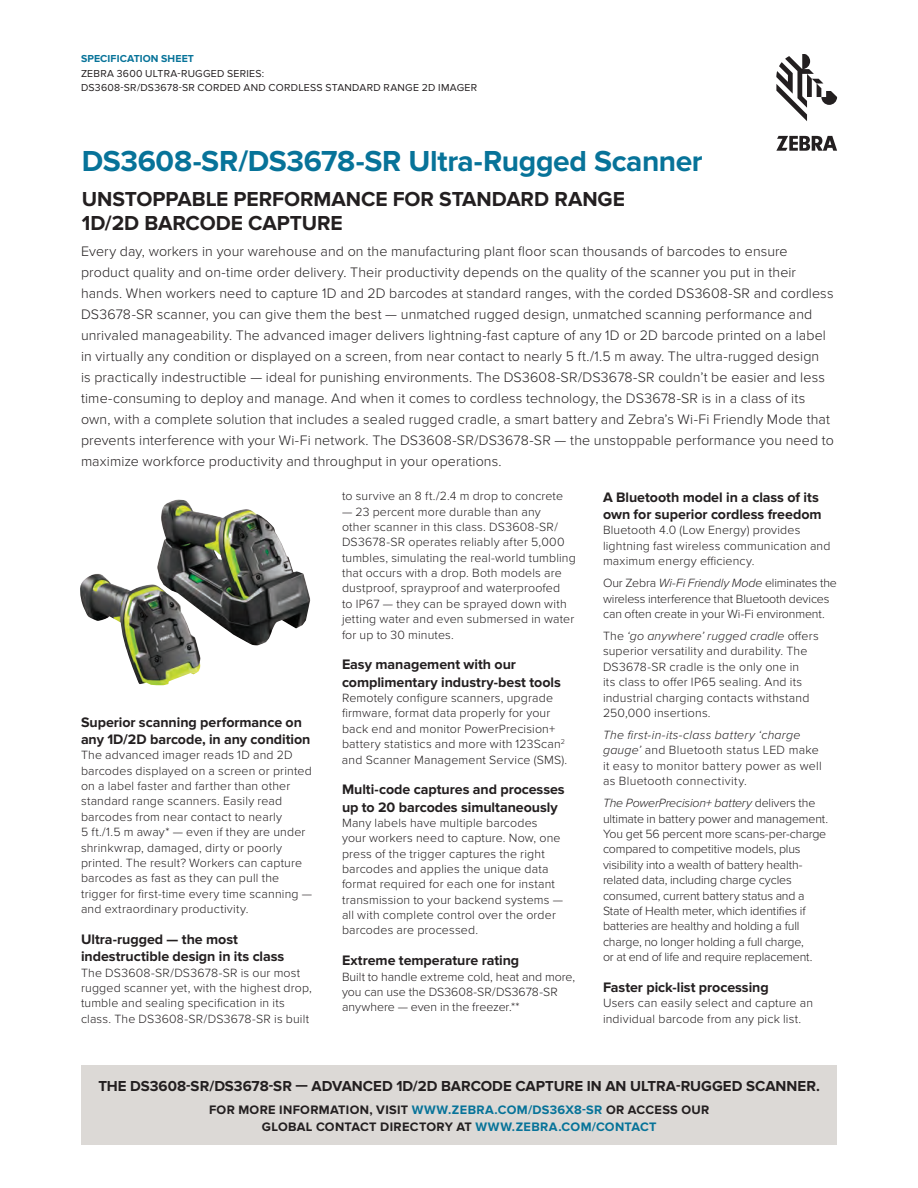
<style>
.page{position:relative;width:918px;height:1188px;background:#fff}
.page>*{position:absolute;margin:0;border:0;box-sizing:border-box;transform-origin:0 0}
.t1{font:700 30px "Proxima Nova";letter-spacing:-.015em;color:#077399}
.t2{font:700 21px "Proxima Nova";color:#231f20}
.t3{font:700 15px "Proxima Nova";color:#231f20}
.t4{font:300 14.25px/21px "Proxima Nova";letter-spacing:.005em;color:#231f20}
.t5{font:700 14.25px/17.2px "Proxima Nova";letter-spacing:-.005em;color:#231f20}
.t6{font:700 12.75px "Proxima Nova";letter-spacing:.025em;color:#231f20}
.t7{font:700 12.75px "Proxima Nova";letter-spacing:.075em;color:#077399}
.t8{font:700 12.75px "Proxima Nova";letter-spacing:.085em;color:#231f20}
.t9{font:300 12.3px/15.3px "Proxima Nova";letter-spacing:.015em;color:#231f20}
.t10{font:300 12.3px/15.3px "Proxima Nova";letter-spacing:-.01em;color:#231f20}
.t11{font:10.5px/14.2px "Proxima Nova";letter-spacing:.025em;color:#231f20}
.t12{font:700 10.5px "Proxima Nova";letter-spacing:.015em;color:#077399}
.s1{font-style:italic}
.s2{color:#077399}
.s3{color:#231f20}
</style>
<div class="page">
<svg style="left:776px;top:54px;width:61px;height:67px"></svg>
<svg style="left:776px;top:136px;width:61px;height:15px"></svg>
<div style="left:81px;top:1065px;width:756px;height:79px;background:#dcd9d6"></div>
<img style="left:80px;top:499px;width:230px;height:187px">
<p class="t12" style="left:81px;top:53px;width:114px">SPECification SHEET</p>
<p class="t11" style="left:81px;top:66px;width:398px">ZEBRA 3600 ULTRA-RUGGED SERIES:<br>DS 3608-SR /DS 3678-SR CORDED AND CORDLESS STANDARD RANGE 2D IMAGER</p>
<h1 class="t1" style="left:82px;top:144px;width:622px">DS3608-SR/DS3678-SR Ultra-Rugged Scanner</h1>
<h2 class="t2" style="left:82px;top:187px;width:157px">Unstopp able per</h2>
<h2 class="t2" style="left:272px;top:187px;width:255px">for mance for standard</h2>
<h2 class="t2" style="left:554px;top:187px;width:70px">range</h2>
<h2 class="t2" style="left:82px;top:211px;width:226px">1D/2D barc ode capture</h2>
<p class="t4" style="left:81px;top:241px;width:754px">Every day, workers in your warehouse and on the manufacturing plant floor scan thousands of barcodes to ensure product quality and on-time order delivery. Their productivity depends on the quality of the scanner you put in their hands. When workers need to capture 1D and 2D barcodes at standard ranges, with the corded DS3608-SR and cordless DS3678-SR scanner, you can give them the best — unmatched rugged design, unmatched scanning performance and unrivaled manageability. The advanced imager delivers lightning-fast capture of any 1D or 2D barcode printed on a label in virtually any condition or displayed on a screen, from near contact to nearly 5 ft./1.5 m away. The ultra-rugged design<br>is practically indestructible — ideal for punishing environments. The DS3608-SR/DS3678-SR couldn’t be easier and less time-consuming to deploy and manage. And when it comes to cordless technology, the DS3678-SR is in a class of its own, with a complete solution that includes a sealed rugged cradle, a smart battery and Zebra’s Wi-Fi Friendly Mode that prevents interference with your Wi-Fi network. The DS3608-SR/DS3678-SR — the unstoppable performance you need to maximize workforce productivity and throughput in your operations.</p>
<p class="t5" style="left:81px;top:714px;width:231px">Superior scanning performance on any 1D/2D barcode, in any condition</p>
<p class="t9" style="left:81px;top:748px;width:233px">The advanced imager reads 1D and 2D barcodes displayed on a screen or printed on a label faster and farther than other standard range scanners. Easily read barcodes from near contact to nearly<br>5 ft./1.5 m away* — even if they are under shrinkwrap, damaged, dirty or poorly printed. The result? Workers can capture barcodes as fast as they can pull the trigger for first-time every time scanning — and extraordinary productivity.</p>
<p class="t5" style="left:81px;top:931px;width:205px">Ultra-rugged — the most indestructible design in its class</p>
<p class="t9" style="left:81px;top:965px;width:232px">The DS3608-SR/DS3678-SR is our most rugged scanner yet, with the highest drop, tumble and sealing specification in its class. The DS3608-SR/DS3678-SR is built</p>
<p class="t9" style="left:342px;top:489px;width:223px">to survive an 8 ft./2.4 m drop to concrete</p>
<p class="t9" style="left:342px;top:504px;width:235px">— 23 percent more durable than any<br>other scanner in this class. DS3608-SR/ DS3678-SR operates reliably after 5,000 tumbles, simulating the real-world tumbling that occurs with a drop. Both models are dustproof, sprayproof and waterproofed<br>to IP67 — they can be sprayed down with jetting water and even submersed in water for up to 30 minutes.</p>
<p class="t5" style="left:342px;top:656px;width:220px">Easy management with our complimentary industry-best tools</p>
<p class="t9" style="left:342px;top:690px;width:227px">Remotely configure scanners, upgrade firmware, format data properly for your back end and monitor PowerPrecision+ battery statistics and more with 123Scan<sup>2 </sup>and Scanner Management Service (SMS).</p>
<p class="t5" style="left:342px;top:781px;width:224px">Multi-code captures and processes up to 20 barcodes simultaneously</p>
<p class="t9" style="left:342px;top:815px;width:223px">Many labels have multiple barcodes your workers need to capture. Now, one press of the trigger captures the right barcodes and applies the unique data format required for each one for instant transmission to your backend systems — all with complete control over the order barcodes are processed.</p>
<p class="t5" style="left:342px;top:952px;width:179px">Extreme temperature rating</p>
<p class="t9" style="left:342px;top:969px;width:235px">Built to handle extreme cold, heat and more, you can use the DS3608-SR/DS3678-SR anywhere — even in the freezer.**</p>
<p class="t5" style="left:603px;top:489px;width:220px">A Bluetooth model in a class of its own for superior cordless freedom</p>
<p class="t9" style="left:603px;top:523px;width:229px">Bluetooth 4.0 (Low Energy) provides lightning fast wireless communication and maximum energy efficiency.</p>
<p class="t10" style="left:603px;top:576px;width:235px">Our Zebra <span class="s1">Wi-Fi Friendly Mode</span> eliminates the wireless interference that Bluetooth devices can often create in your Wi-Fi environment.</p>
<p class="t9" style="left:603px;top:629px;width:217px">The <span class="s1">‘go anywhere’ rugged cradle</span> offers superior versatility and durability. The DS3678-SR cradle is the only one in<br>its class to offer IP65 sealing. And its industrial charging contacts withstand 250,000 insertions.</p>
<p class="t9" style="left:603px;top:727px;width:220px"><span class="s1">The first-in-its-class battery ‘charge gauge’</span> and Bluetooth status LED make it easy to monitor battery power as well as Bluetooth connectivity.</p>
<p class="t10" style="left:603px;top:796px;width:227px"><span class="s1">The PowerPrecision+ battery</span> delivers the ultimate in battery power and management.<br>You get 56 percent more scans-per-charge compared to competitive models, plus visibility into a wealth of battery health&shy;related data, including charge cycles consumed, current battery status and a State of Health meter, which identifies if batteries are healthy and holding a full charge, no longer holding a full charge,<br>or at end of life and require replacement.</p>
<p class="t5" style="left:603px;top:979px;width:167px">Faster pick-list processing</p>
<p class="t9" style="left:603px;top:996px;width:212px">Users can easily select and capture an individual barcode from any pick list.</p>
<p class="t3" style="left:98px;top:1077px;width:15px">the</p>
<p class="t3" style="left:130px;top:1077px;width:244px">ds 3608-SR/DS3678-SR — advanced</p>
<p class="t3" style="left:396px;top:1077px;width:162px">1D/2D barcode capture</p>
<p class="t3" style="left:587px;top:1077px;width:141px">in an ultra-ru gged</p>
<p class="t3" style="left:746px;top:1077px;width:75px">sc anner .</p>
<p class="t6" style="left:209px;top:1102px;width:56px">For more</p>
<p class="t6" style="left:279px;top:1102px;width:360px">infor mation, visit <span class="s2">www.Zebra.com/DS36X8-SR</span> or access</p>
<p class="t6" style="left:682px;top:1102px;width:15px">our</p>
<p class="t8" style="left:262px;top:1119px;width:135px">global contact direc</p>
<p class="t7" style="left:419px;top:1119px;width:239px"><span class="s3">tory at</span> www.ze bra.com/contact</p>
</div>
